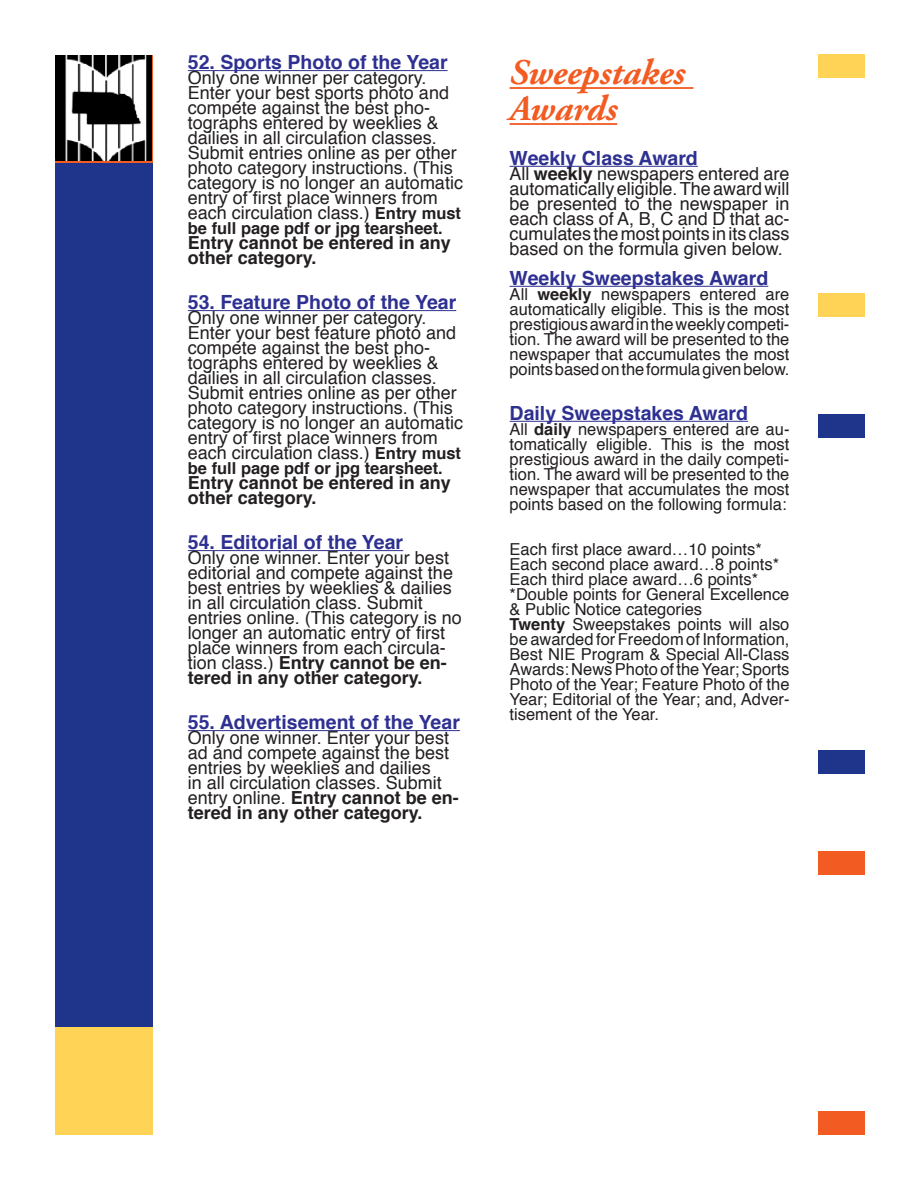
<style>
.page{position:relative;width:918px;height:1188px;background:#fff}
.page>*{position:absolute;margin:0;border:0;box-sizing:border-box;transform-origin:0 0}
.t1{font:italic 700 36px/36px "Adobe Garamond Pro";color:#f25b21}
.t2{font:700 19.5px "Helvetica";color:#2e3092}
.t3{font:18px/15px "Helvetica";color:#231f20}
.t4{font:700 18px/15px "Helvetica";color:#231f20}
.t5{font:16.5px/15px "Helvetica";color:#231f20;text-align:justify}
.t6{font:700 16.5px "Helvetica";color:#231f20}
.s1{font-weight:700;font-size:16.5px}
.s2{font-weight:700}
</style>
<div class="page">
<div style="left:818px;top:55px;width:47px;height:23px;background:#fed356"></div>
<div style="left:55px;top:163px;width:97px;height:864px;background:#1e358b"></div>
<div style="left:55px;top:55px;width:97px;height:108px;background:linear-gradient(to right,#f25b21,#f25b21)"></div>
<div style="left:55px;top:1027px;width:97px;height:108px;background:#fed356"></div>
<div style="left:818px;top:293px;width:47px;height:23px;background:#fed356"></div>
<div style="left:818px;top:415px;width:47px;height:23px;background:#1e358b"></div>
<div style="left:818px;top:750px;width:47px;height:23px;background:#1e358b"></div>
<div style="left:818px;top:851px;width:47px;height:23px;background:#f25b21"></div>
<div style="left:818px;top:1111px;width:47px;height:24px;background:#f25b21"></div>
<img style="left:56px;top:56px;width:96px;height:104px">
<hr style="left:188px;top:70px;width:260px;height:1px;background:#2e3092">
<hr style="left:188px;top:310px;width:268px;height:1px;background:#2e3092">
<hr style="left:188px;top:550px;width:215px;height:1px;background:#2e3092">
<hr style="left:188px;top:730px;width:272px;height:1px;background:#2e3092">
<hr style="left:510px;top:87px;width:183px;height:2px;background:#f25b21">
<hr style="left:510px;top:123px;width:107px;height:2px;background:#f25b21">
<hr style="left:510px;top:166px;width:188px;height:1px;background:#2e3092">
<hr style="left:510px;top:286px;width:258px;height:1px;background:#2e3092">
<hr style="left:510px;top:421px;width:238px;height:1px;background:#2e3092">
<p class="t2" style="left:188px;top:54px;width:261px">52. Sports Photo of the Year</p>
<p class="t3" style="left:188px;top:72px;width:277px">Only one winner per category.<br>Enter your best sports photo and compete against the best pho&shy;tographs entered by weeklies &amp; dailies in all circulation classes.<br>Submit entries online as per other photo category instructions. (This category is no longer an automatic entry of first place winners from each circulation class.) <span class="s1">Entry must</span></p>
<p class="t6" style="left:188px;top:221px;width:256px">be full page pdf or jpg tearsheet.</p>
<p class="t4" style="left:188px;top:237px;width:265px">Entry cannot be entered in any other category.</p>
<p class="t2" style="left:188px;top:294px;width:270px">53. Feature Photo of the Year</p>
<p class="t3" style="left:188px;top:312px;width:277px">Only one winner per category.<br>Enter your best feature photo and compete against the best pho&shy;tographs entered by weeklies &amp; dailies in all circulation classes.<br>Submit entries online as per other photo category instructions. (This category is no longer an automatic entry of first place winners from each circulation class.) <span class="s1">Entry must</span></p>
<p class="t6" style="left:188px;top:461px;width:256px">be full page pdf or jpg tearsheet.</p>
<p class="t4" style="left:188px;top:477px;width:265px">Entry cannot be entered in any other category.</p>
<p class="t2" style="left:188px;top:534px;width:217px">54. Editorial of the Year</p>
<p class="t3" style="left:188px;top:552px;width:276px">Only one winner. Enter your best editorial and compete against the best entries by weeklies &amp; dailies in all circulation class. Submit entries online. (This category is no longer an automatic entry of first place winners from each circula&shy;tion class.) <span class="s2">Entry cannot be en&shy;tered in any other category.</span></p>
<p class="t2" style="left:188px;top:714px;width:274px">55. Advertisement of the Year</p>
<p class="t3" style="left:188px;top:732px;width:273px">Only one winner. Enter your best ad and compete against the best entries by weeklies and dailies<br>in all circulation classes. Submit entry online. <span class="s2">Entry cannot be en&shy;tered in any other category.</span></p>
<p class="t1" style="left:510px;top:58px;width:177px">Sweepstakes<br>Awards</p>
<p class="t2" style="left:510px;top:150px;width:190px">Weekly Class Award</p>
<p class="t3" style="left:510px;top:167px;width:281px;text-align:justify">All <span class="s2">weekly</span> newspapers entered are automatically eligible. The award will be presented to the newspaper in each class of A, B, C and D that ac&shy;cumulates the most points in its class based on the formula given below.</p>
<p class="t2" style="left:510px;top:270px;width:260px">Weekly Sweepstakes Award</p>
<p class="t5" style="left:510px;top:288px;width:281px">All <span class="s2">weekly</span> newspapers entered are automatically eligible. This is the most prestigious award in the weekly competi&shy;tion. The award will be presented to the newspaper that accumulates the most points based on the formula given below.</p>
<p class="t2" style="left:510px;top:405px;width:240px">Daily Sweepstakes Award</p>
<p class="t5" style="left:510px;top:423px;width:281px">All <span class="s2">daily</span> newspapers entered are au&shy;tomatically eligible. This is the most prestigious award in the daily competi&shy;tion. The award will be presented to the newspaper that accumulates the most points based on the following formula:</p>
<p class="t5" style="left:510px;top:543px;width:281px;text-align:left">Each first place award…10 points* Each second place award…8 points* Each third place award…6 points* *Double points for General Excellence &amp; Public Notice categories<br><span class="s2">Twenty</span> Sweepstakes points will also be awarded for Freedom of Information, Best NIE Program &amp; Special All-Class Awards: News Photo of the Year; Sports Photo of the Year; Feature Photo of the Year; Editorial of the Year; and, Adver&shy;tisement of the Year.</p>
</div>
